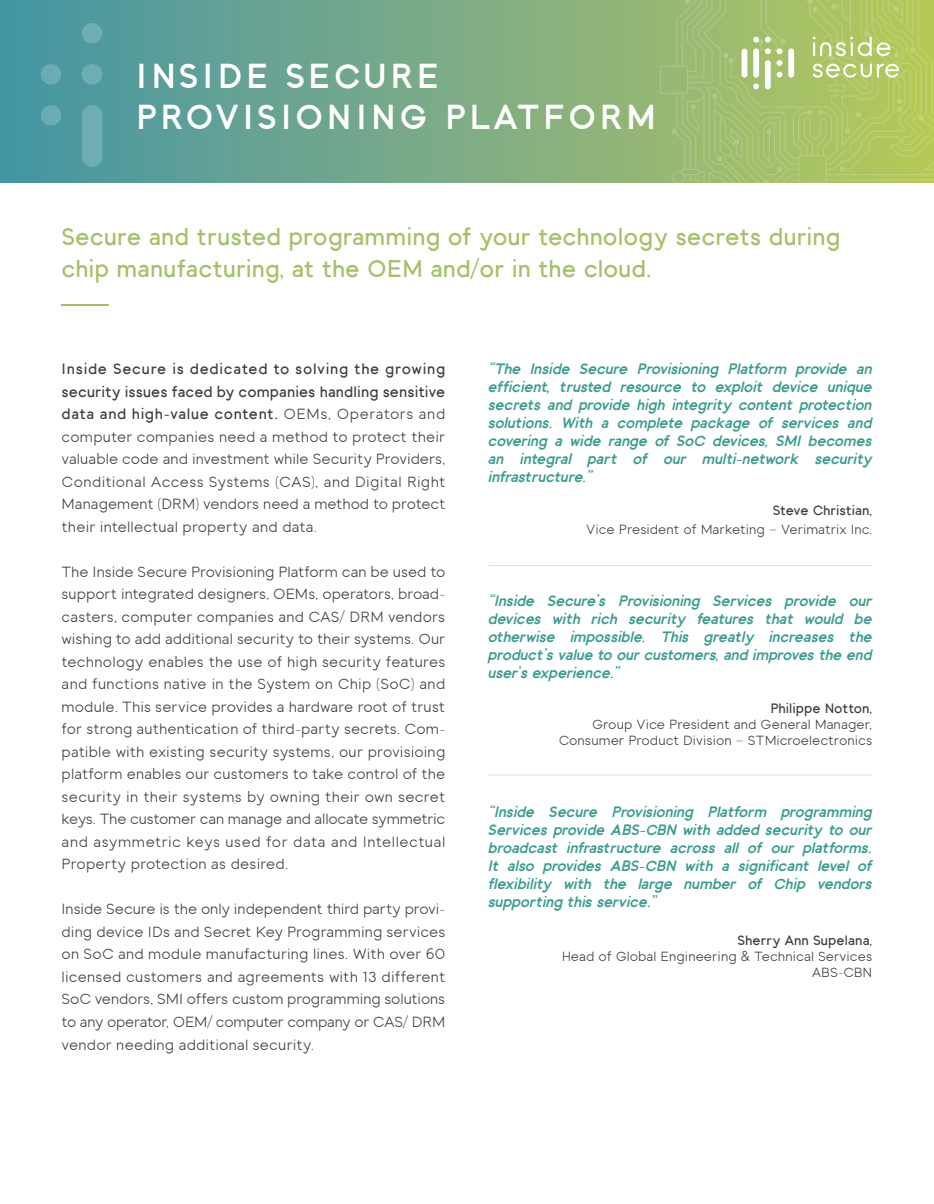
<style>
.page{position:relative;width:934px;height:1204px;background:#fff}
.page>*{position:absolute;margin:0;border:0;box-sizing:border-box;transform-origin:0 0}
.TITRE{font:700 34.5px/41.4px "Toma Sans";letter-spacing:.1em;color:#fff}
.SOUS-TITRE-1{font:600 24px/31.5px "Toma Sans";color:#a6c067}
.Inside_Secure_-_Para{font:15px/22.5px "Toma Sans";letter-spacing:.005em;color:#3e3e3f;text-align:justify}
.t1{font:italic 700 15px/18px "Toma Sans";letter-spacing:-.005em;color:#389d8f;text-align:justify}
.t2{font:13.5px/16.2px "Toma Sans";color:#3e3e3f;text-align:right}
.t3{font:600 13.5px "Toma Sans";color:#3e3e3f}
.s1{font-weight:600}
</style>
<div class="page">
<svg style="left:0;top:0;width:594px;height:182px;background:#6aa490"></svg>
<svg style="left:594px;top:0;width:339px;height:183px;background:#a3bf6d"></svg>
<div style="left:82px;top:105px;width:20px;height:62px;background:#70adb1;border-radius:10px"></div>
<div style="left:41px;top:105px;width:20px;height:21px;background:#6bacb3;border-radius:50%"></div>
<div style="left:82px;top:64px;width:20px;height:21px;background:#70adb1;border-radius:50%"></div>
<div style="left:41px;top:64px;width:20px;height:21px;background:#6bacb3;border-radius:50%"></div>
<div style="left:82px;top:23px;width:20px;height:21px;background:#70adb1;border-radius:50%"></div>
<div style="left:753px;top:48px;width:5px;height:30px;background:#fff;border-radius:3px"></div>
<div style="left:741px;top:49px;width:6px;height:29px;background:#fff;border-radius:3px"></div>
<svg style="left:753px;top:37px;width:5px;height:6px"></svg>
<svg style="left:753px;top:83px;width:5px;height:6px"></svg>
<div style="left:764px;top:60px;width:6px;height:29px;background:#fff;border-radius:3px"></div>
<svg style="left:764px;top:37px;width:6px;height:17px"></svg>
<svg style="left:776px;top:48px;width:6px;height:6px"></svg>
<svg style="left:776px;top:60px;width:6px;height:6px"></svg>
<svg style="left:776px;top:72px;width:6px;height:6px"></svg>
<div style="left:788px;top:48px;width:5px;height:30px;background:#fff;border-radius:3px"></div>
<svg style="left:812px;top:37px;width:78px;height:19px"></svg>
<svg style="left:812px;top:64px;width:86px;height:14px"></svg>
<hr style="left:488px;top:565px;width:384px;height:1px;background:#e1e2e4">
<hr style="left:488px;top:774px;width:384px;height:1px;background:#e1e2e4">
<hr style="left:62px;top:304px;width:47px;height:2px;background:#a6c067">
<p class="TITRE" style="left:136px;top:53px;width:521px">INSIDE SECURE<br>PROVISIONING PLATFORM</p>
<p class="SOUS-TITRE-1" style="left:62px;top:219px;width:780px">Secure and trusted programming of your technology secrets during chip manufacturing, at the OEM and/or in the cloud.</p>
<p class="Inside_Secure_-_Para" style="left:62px;top:356px;width:385px"><span class="s1">Inside Secure is dedicated to solving the growing security issues faced by companies handling sensitive data and high-value content.</span> OEMs, Operators and computer companies need a method to protect their valuable code and investment while Security Providers, Conditional Access Systems (CAS), and Digital Right Management (DRM) vendors need a method to protect their intellectual property and data.</p>
<p class="Inside_Secure_-_Para" style="left:62px;top:559px;width:385px">The Inside Secure Provisioning Platform can be used to support integrated designers, OEMs, operators, broad&shy;casters, computer companies and CAS/ DRM vendors wishing to add additional security to their systems. Our technology enables the use of high security features and functions native in the System on Chip (SoC) and module. This service provides a hardware root of trust for strong authentication of third-party secrets. Com&shy;patible with existing security systems, our provisioing platform enables our customers to take control of the security in their systems by owning their own secret keys. The customer can manage and allocate symmetric and asymmetric keys used for data and Intellectual Property protection as desired.</p>
<p class="Inside_Secure_-_Para" style="left:62px;top:896px;width:385px">Inside Secure is the only independent third party provi&shy;ding device IDs and Secret Key Programming services on SoC and module manufacturing lines. With over 60 licensed customers and agreements with 13 different SoC vendors, SMI offers custom programming solutions to any operator, OEM/ computer company or CAS/ DRM vendor needing additional security.</p>
<p class="t1" style="left:488px;top:358px;width:385px">“The Inside Secure Provisioning Platform provide an efficient, trusted resource to exploit device unique secrets and provide high integrity content protection solutions. With a complete package of services and covering a wide range of SoC devices, SMI becomes an integral part of our multi-network security infrastructure.”</p>
<p class="t2" style="left:586px;top:499px;width:287px;line-height:19.8px"><span class="s1">Steve Christian,<br></span>Vice President of Marketing – Verimatrix Inc.</p>
<p class="t1" style="left:488px;top:591px;width:385px">“Inside Secure’s Provisioning Services provide our devices with rich security features that would be otherwise impossible. This greatly increases the product’s value to our customers, and improves the end user’s experience.”</p>
<p class="t2" style="left:558px;top:698px;width:315px"><span class="s1">Philippe Notton,<br></span>Group Vice President and General Manager,<br>Consumer Product Division – STMicroelectronics</p>
<p class="t1" style="left:488px;top:801px;width:385px">“Inside Secure Provisioning Platform programming Services provide ABS-CBN with added security to our broadcast infrastructure across all of our platforms.<br>It also provides ABS-CBN with a significant level of flexibility with the large number of Chip vendors supporting this service.”</p>
<p class="t3" style="left:737px;top:929px;width:136px">Sherry Ann Supelana,</p>
<p class="t2" style="left:561px;top:947px;width:312px">Head of Global Engineering &amp; Technical Services<br>ABS-CBN</p>
</div>
